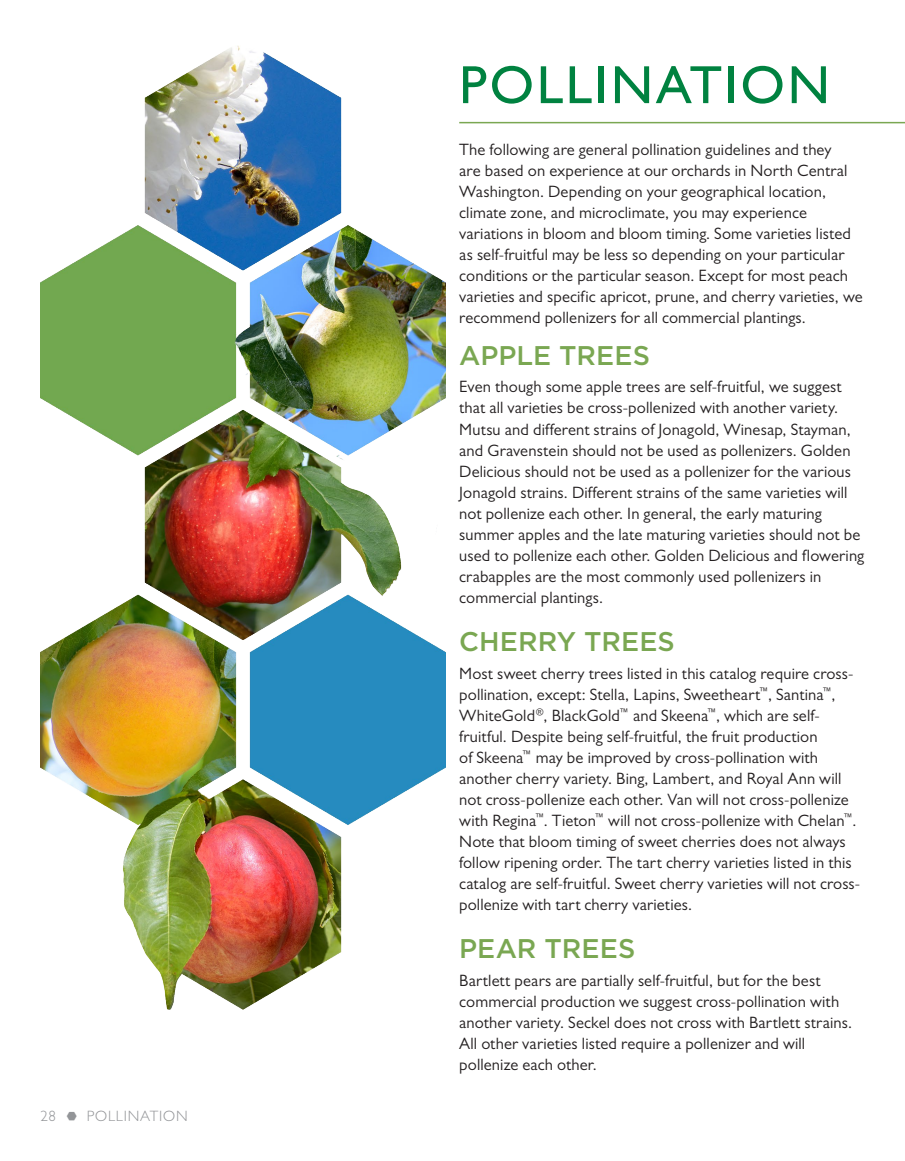
<style>
.page{position:relative;width:905px;height:1161px;background:#fff}
.page>*{position:absolute;margin:0;border:0;box-sizing:border-box;transform-origin:0 0}
.t1{font:500 54px "Gill Sans MT Pro";letter-spacing:.05em;color:#008240}
.t2{font:500 27px "Gotham";letter-spacing:.005em;color:#7aa752}
.t3{font:16.5px/21px "Gill Sans MT Pro";letter-spacing:.01em;color:#231f20}
.t4{font:300 15px "Gill Sans MT Pro";letter-spacing:.055em;color:#939598}
</style>
<div class="page">
<img style="left:40px;top:45px;width:406px;height:965px">
<hr style="left:459px;top:122px;width:445px;height:1px;background:#7aa752">
<p class="t4" style="left:40px;top:1106px;width:17px">28</p>
<p class="t4" style="left:87px;top:1106px;width:98px">POLLINATI ON</p>
<h1 class="t1" style="left:459px;top:53px;width:372px">POLLINATION</h1>
<p class="t3" style="left:459px;top:139px;width:405px">The following are general pollination guidelines and they<br>are based on experience at our orchards in North Central Washington. Depending on your geographical location, climate zone, and microclimate, you may experience variations in bloom and bloom timing. Some varieties listed as self-fruitful may be less so depending on your particular conditions or the particular season. Except for most peach varieties and specific apricot, prune, and cherry varieties, we recommend pollenizers for all commercial plantings.</p>
<h2 class="t2" style="left:459px;top:338px;width:192px">APPLE TREES</h2>
<p class="t3" style="left:459px;top:376px;width:406px">Even though some apple trees are self-fruitful, we suggest that all varieties be cross-pollenized with another variety.<br>Mutsu and different strains of Jonagold, Winesap, Stayman, and Gravenstein should not be used as pollenizers. Golden Delicious should not be used as a pollenizer for the various Jonagold strains. Different strains of the same varieties will not pollenize each other. In general, the early maturing summer apples and the late maturing varieties should not be used to pollenize each other. Golden Delicious and flowering crabapples are the most commonly used pollenizers in commercial plantings.</p>
<h2 class="t2" style="left:459px;top:624px;width:217px">CHERRY TREES</h2>
<p class="t3" style="left:459px;top:663px;width:402px">Most sweet cherry trees listed in this catalog require cross&shy;pollination, except: Stella, Lapins, Sweetheart<sup>™</sup>, Santina<sup>™</sup>, WhiteGold<sup>®</sup>, BlackGold<sup>™</sup> and Skeena<sup>™</sup>, which are self&shy;fruitful. Despite being self-fruitful, the fruit production<br>of Skeena<sup>™</sup> may be improved by cross-pollination with another cherry variety. Bing, Lambert, and Royal Ann will not cross-pollenize each other. Van will not cross-pollenize with Regina<sup>™</sup>. Tieton<sup>™</sup> will not cross-pollenize with Chelan<sup>™</sup>.<br>Note that bloom timing of sweet cherries does not always follow ripening order. The tart cherry varieties listed in this catalog are self-fruitful. Sweet cherry varieties will not cross&shy;pollenize with tart cherry varieties.</p>
<h2 class="t2" style="left:459px;top:931px;width:178px">PEAR TREES</h2>
<p class="t3" style="left:459px;top:970px;width:394px">Bartlett pears are partially self-fruitful, but for the best commercial production we suggest cross-pollination with another variety. Seckel does not cross with Bartlett strains.<br>All other varieties listed require a pollenizer and will pollenize each other.</p>
</div>
